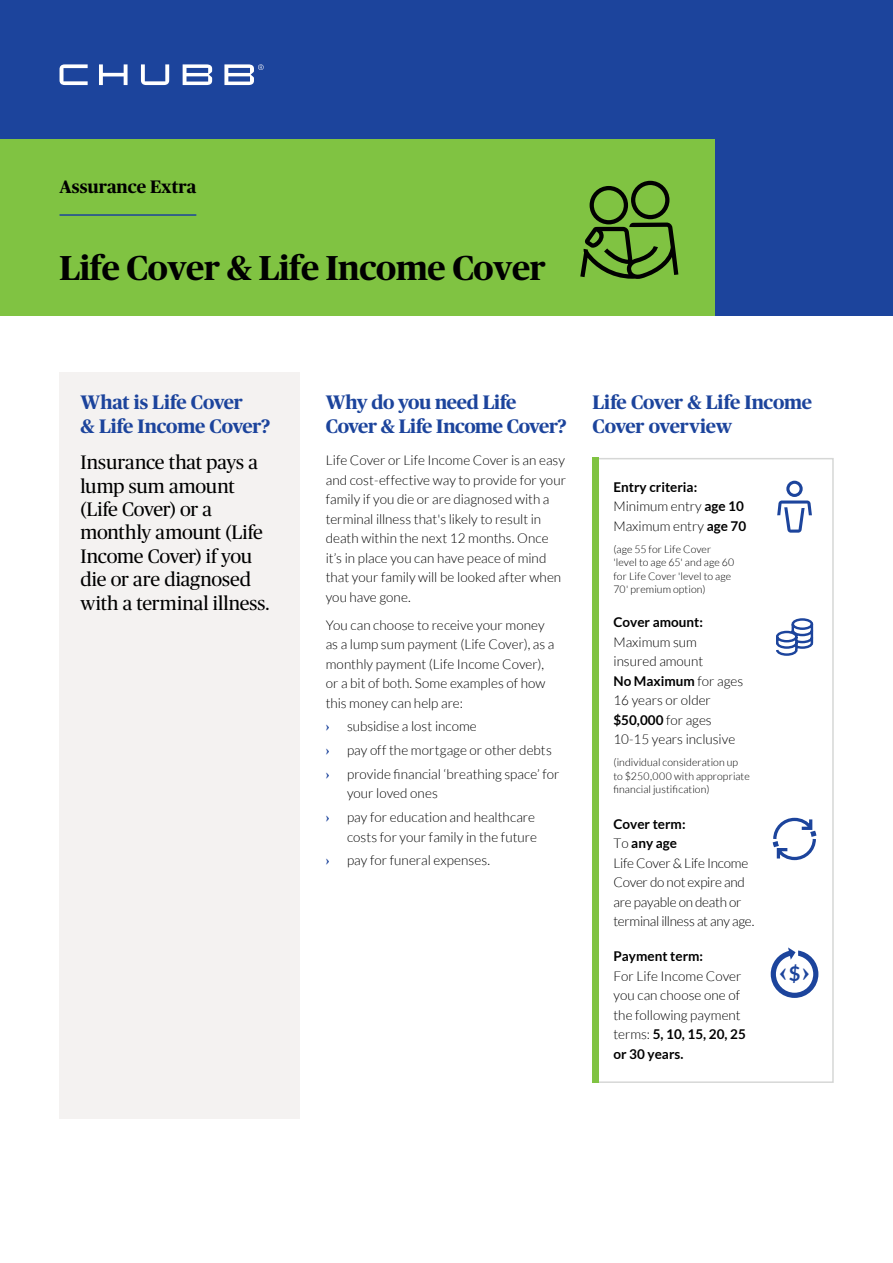
<style>
.page{position:relative;width:893px;height:1263px;background:#fff}
.page>*{position:absolute;margin:0;border:0;box-sizing:border-box;transform-origin:0 0}
.t1{font:700 34.5px "Chubb Publico";letter-spacing:-.01em;color:#000}
.t2{font:700 27px "Chubb Publico";color:#1c449c}
.t3{font:19.5px/23.4px "Chubb Publico";letter-spacing:-.005em;color:#000}
.t4{font:700 19.5px/24px "Chubb Publico";letter-spacing:-.015em;color:#1c449c}
.t5{font:700 18px "Chubb Publico";color:#000}
.t6{font:300 13.5px/19.5px "Lato";color:#000}
.t7{font:300 13.5px/19.5px "Lato";letter-spacing:-.02em;color:#000}
.t8{font:700 13.5px/19.5px "Lato";color:#000}
.t9{font:700 13.5px "Chubb Publico";color:#1c449c}
.t10{font:300 10.5px/13.5px "Lato";letter-spacing:.01em;color:#000}
.s1{font-weight:300}
.s2{font-weight:700}
.s3{font-family:"Lato";font-size:20.25px}
</style>
<div class="page">
<div style="left:0;top:0;width:893px;height:316px;background:#1c449c"></div>
<svg style="left:60px;top:64px;width:204px;height:21px"></svg>
<div style="left:0;top:140px;width:714px;height:176px;background:#80c342"></div>
<div style="left:592px;top:458px;width:242px;height:625px;border:2px solid #d6d7d6"></div>
<div style="left:592px;top:458px;width:7px;height:625px;background:#80c342"></div>
<hr style="left:60px;top:214px;width:136px;height:2px;background:#1c449c">
<svg style="left:580px;top:181px;width:98px;height:98px"></svg>
<svg style="left:772px;top:817px;width:45px;height:44px"></svg>
<svg style="left:776px;top:618px;width:38px;height:38px"></svg>
<svg style="left:771px;top:947px;width:47px;height:51px"></svg>
<svg style="left:777px;top:481px;width:35px;height:52px"></svg>
<div style="left:60px;top:372px;width:240px;height:747px;background:#f4f2f1"></div>
<h3 class="t5" style="left:60px;top:174px;width:138px">Assurance Extra</h3>
<h1 class="t1" style="left:60px;top:243px;width:488px">Life Cover &amp; Life Income Cover</h1>
<h3 class="t4" style="left:81px;top:389px;width:192px">What is Life Cover<br>&amp; Life Income Cover?</h3>
<h3 class="t3" style="left:81px;top:450px;width:191px">Insurance that pays a lump sum amount (Life Cover) or a monthly amount (Life<br>Income Cover) if you die or are diagnosed with a terminal illness.</h3>
<h3 class="t4" style="left:326px;top:389px;width:242px">Why do you need Life<br>Cover &amp; Life Income Cover?</h3>
<p class="t6" style="left:326px;top:451px;width:242px">Life Cover or Life Income Cover is an easy and cost-effective way to provide for your family if you die or are diagnosed with a terminal illness that's likely to result in death within the next 12 months. Once it’s in place you can have peace of mind that your family will be looked after when you have gone.</p>
<p class="t6" style="left:326px;top:615px;width:230px">You can choose to receive your money as a lump sum payment (Life Cover), as a monthly payment (Life Income Cover), or a bit of both. Some examples of how this money can help are:</p>
<p class="t9" style="left:326px;top:717px;width:5px">›</p>
<p class="t6" style="left:347px;top:717px;width:131px">subsidise a lost income</p>
<p class="t9" style="left:326px;top:741px;width:5px">›</p>
<p class="t6" style="left:347px;top:741px;width:206px">pay off the mortgage or other debts</p>
<p class="t9" style="left:326px;top:764px;width:5px">›</p>
<p class="t6" style="left:347px;top:764px;width:214px">provide financial ‘breathing space’ for your loved ones</p>
<p class="t9" style="left:326px;top:808px;width:5px">›</p>
<p class="t6" style="left:347px;top:808px;width:192px">pay for education and healthcare costs for your family in the future</p>
<p class="t9" style="left:326px;top:851px;width:5px">›</p>
<p class="t6" style="left:347px;top:851px;width:145px">pay for funeral expenses.</p>
<h3 class="t4" style="left:592px;top:389px;width:221px">Life Cover &amp; Life Income<br>Cover overview</h3>
<p class="t8" style="left:613px;top:477px;width:134px">Entry criteria:<br><span class="s1">Minimum entry</span> age 10<br><span class="s1">Maximum entry</span> age 70</p>
<p class="t10" style="left:613px;top:542px;width:122px">(age 55 for Life Cover 'level to age 65' and age 60 for Life Cover 'level to age<br>70' premium option)</p>
<p class="t8" style="left:613px;top:612px;width:91px">Cover amount:</p>
<p class="t6" style="left:613px;top:632px;width:131px">Maximum sum insured amount<br><span class="s2">No Maximum</span> for ages<br>16 years or older <span class="s2">$50,000</span> for ages<br>10-15 years inclusive</p>
<p class="t10" style="left:613px;top:756px;width:138px">(individual consideration up to $250,000 with appropriate financial justification)</p>
<p class="t7" style="left:613px;top:814px;width:142px"><span class="s2">Cover term:<br></span>To <span class="s2">any age<br></span>Life Cover &amp; Life Income<br>Cover do not expire and are payable on death or terminal illness at any age.</p>
<p class="t8" style="left:613px;top:946px;width:91px">Payment term:</p>
<p class="t6" style="left:613px;top:966px;width:134px">For Life Income Cover you can choose one of the following payment terms: <span class="s2">5, 10, 15, 20, 25 or 30 years.</span></p>
<h2 class="t2" style="left:780px;top:952px;width:31px">‹<span class="s3">$</span>›</h2>
</div>
